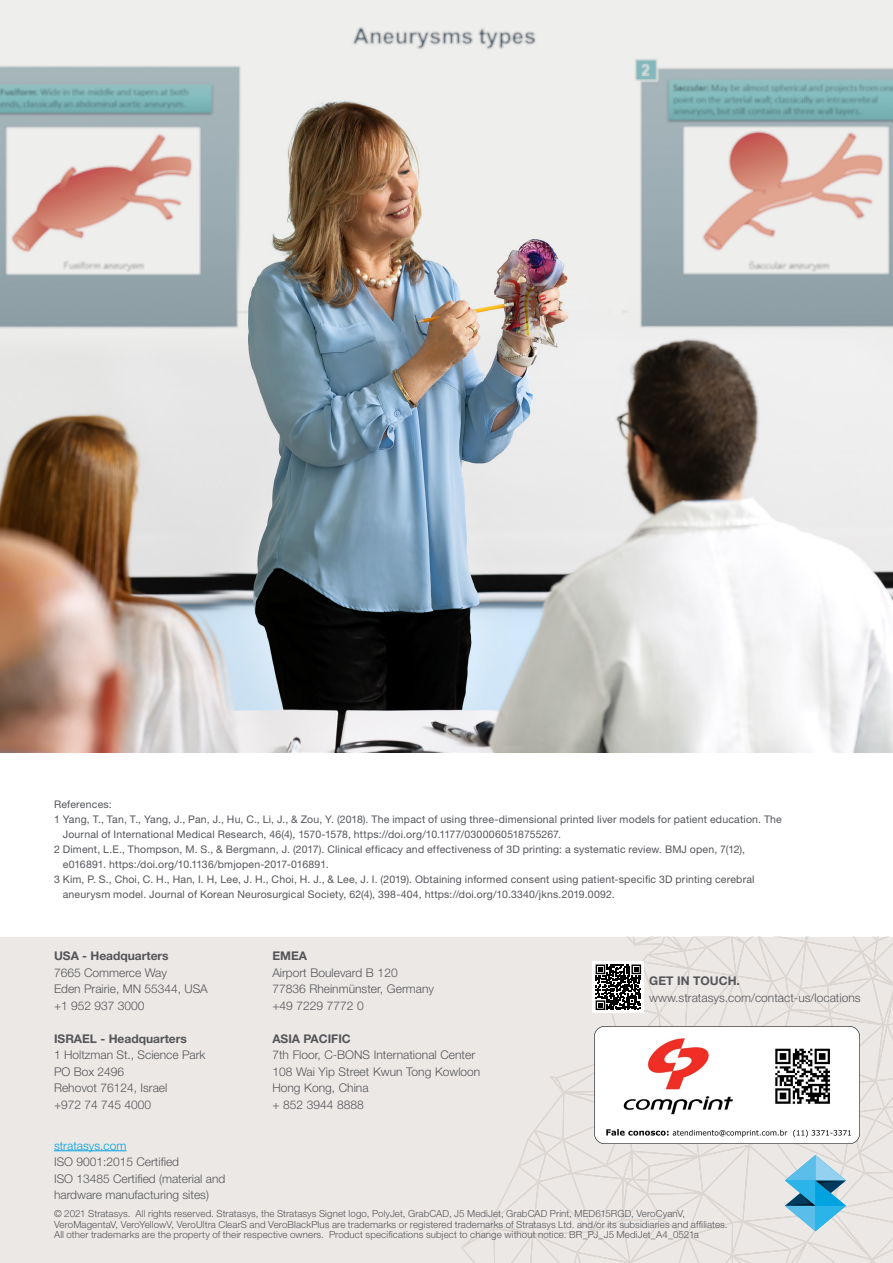
<style>
.page{position:relative;width:893px;height:1263px;background:#fff}
.page>*{position:absolute;margin:0;border:0;box-sizing:border-box;transform-origin:0 0}
.t1{font:300 12px/16.5px "Helvetica Neue LT Std";color:#54555a}
.t2{font:700 12px "Helvetica Neue LT Std";color:#54555a}
.t3{font:300 12px "Helvetica Neue LT Std";color:#00a2e0}
.Footnotes{font:10.5px/15px "Helvetica Neue LT Std";letter-spacing:.015em;color:#54555a}
.t4{font:300 9.75px/10.5px "Helvetica Neue LT Std";letter-spacing:.01em;color:#54555a}
</style>
<div class="page">
<div style="left:0;top:937px;width:893px;height:326px;background:#ece8e5"></div>
<hr style="left:54px;top:1150px;width:72px;height:1px;background:#00a2e0">
<svg style="left:461px;top:937px;width:432px;height:326px"></svg>
<img style="left:0;top:0;width:893px;height:752px">
<img style="left:594px;top:1026px;width:265px;height:117px">
<p class="Footnotes" style="left:54px;top:797px;width:59px">References:</p>
<p class="Footnotes" style="left:63px;top:812px;width:721px;text-indent:-9px">1 Yang, T., Tan, T., Yang, J., Pan, J., Hu, C., Li, J., &amp; Zou, Y. (2018). The impact of using three-dimensional printed liver models for patient education. The<br>Journal of International Medical Research, 46(4), 1570-1578, https://doi.org/10.1177/0300060518755267.</p>
<p class="Footnotes" style="left:63px;top:842px;width:684px;text-indent:-9px">2 Diment, L.E., Thompson, M. S., &amp; Bergmann, J. (2017). Clinical efficacy and effectiveness of 3D printing: a systematic review. BMJ open, 7(12), e016891. https:/doi.org/10.1136/bmjopen-2017-016891.</p>
<p class="Footnotes" style="left:63px;top:872px;width:693px;text-indent:-9px">3 Kim, P. S., Choi, C. H., Han, I. H, Lee, J. H., Choi, H. J., &amp; Lee, J. I. (2019). Obtaining informed consent using patient-specific 3D printing cerebral aneurysm model. Journal of Korean Neurosurgical Society, 62(4), 398-404, https://doi.org/10.3340/jkns.2019.0092.</p>
<p class="t2" style="left:54px;top:949px;width:116px">USA - Headquarters</p>
<p class="t1" style="left:54px;top:964px;width:155px">7665 Commerce Way<br>Eden Prairie, MN 55344, USA +1 952 937 3000</p>
<p class="t2" style="left:54px;top:1031px;width:134px">ISRAEL - Headquarters</p>
<p class="t1" style="left:54px;top:1047px;width:153px">1 Holtzman St., Science Park<br>PO Box 2496<br>Rehovot 76124, Israel<br>+972 74 745 4000</p>
<p class="t3" style="left:54px;top:1138px;width:74px">stratasys.com</p>
<p class="t1" style="left:54px;top:1153px;width:173px">ISO 9001:2015 Certified<br>ISO 13485 Certified (material and hardware manufacturing sites)</p>
<p class="t2" style="left:272px;top:949px;width:36px">EMEA</p>
<p class="t1" style="left:272px;top:964px;width:163px">Airport Boulevard B 120<br>77836 Rheinmünster, Germany +49 7229 7772 0</p>
<p class="t2" style="left:272px;top:1031px;width:80px">ASIA PACIFIC</p>
<p class="t1" style="left:272px;top:1047px;width:210px">7th Floor, C-BONS International Center<br>108 Wai Yip Street Kwun Tong Kowloon<br>Hong Kong, China<br>+ 852 3944 8888</p>
<p class="t2" style="left:649px;top:974px;width:92px">GET IN TOUCH.</p>
<p class="t1" style="left:649px;top:989px;width:213px">www.stratasys.com/contact-us/locations</p>
<p class="t4" style="left:54px;top:1208px;width:675px">© 2021 Stratasys. All rights reserved. Stratasys, the Stratasys Signet logo, PolyJet, GrabCAD, J5 MediJet, GrabCAD Print, MED615RGD, VeroCyanV,<br>VeroMagentaV, VeroYellowV, VeroUltra ClearS and VeroBlackPlus are trademarks or registered trademarks of Stratasys Ltd. and/or its subsidiaries and affiliates.<br>All other trademarks are the property of their respective owners. Product specifications subject to change without notice. BR_PJ_J5 MediJet_A4_0521a</p>
</div>
